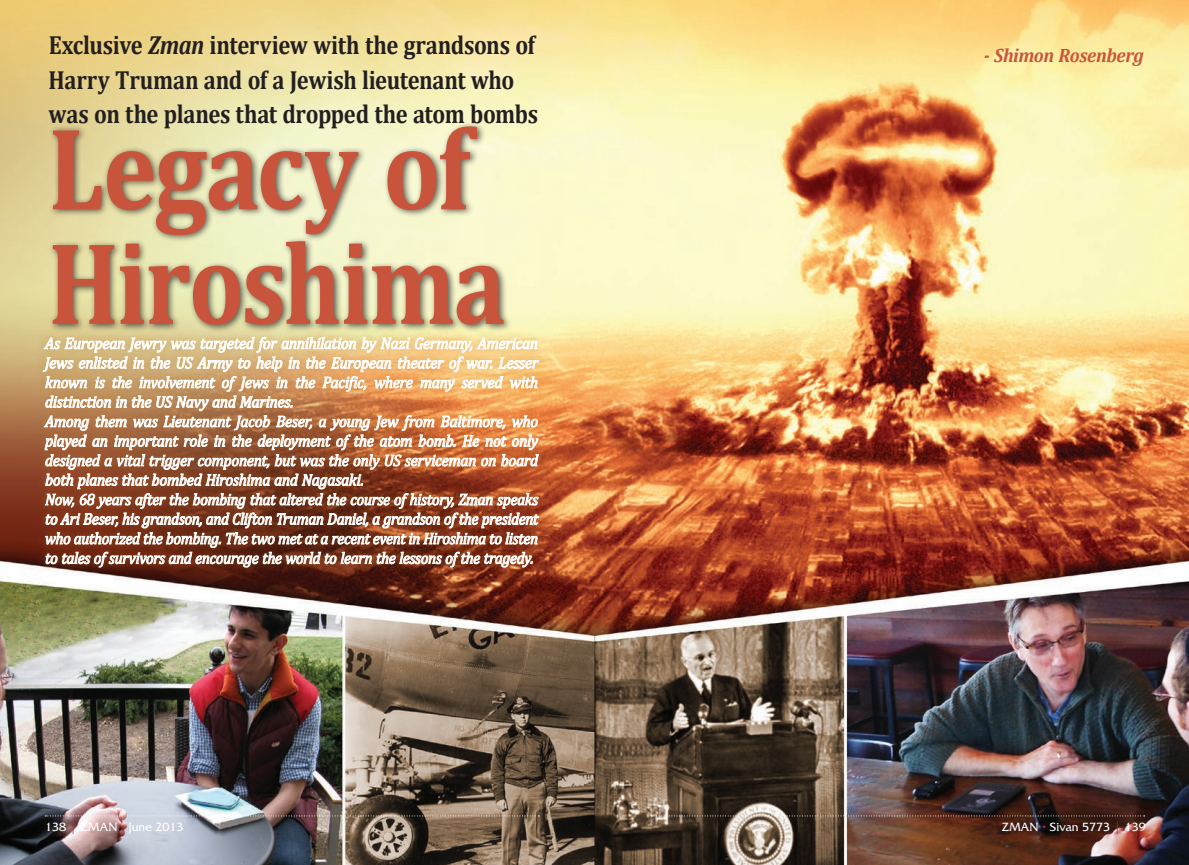
<style>
.page{position:relative;width:1189px;height:865px;background:#fff}
.page>*{position:absolute;margin:0;border:0;box-sizing:border-box;transform-origin:0 0}
.t1{font:700 118px "Cambria";letter-spacing:-.02em;color:#c9543c;scale:.83 1}
.t2{font:700 118px "Cambria";letter-spacing:-.02em;color:#c9543c;scale:.86 1}
.t3{font:700 26.25px/34.2px "Cambria";letter-spacing:-.015em;color:#231f20;scale:.86 1}
.t4{font:italic 700 19.38px "Cambria";letter-spacing:-.02em;color:#c9543c;scale:.95 1}
.t5{font:italic 16.25px/19.5px "Cambria";letter-spacing:-.02em;color:#fff;scale:.95 1}
.t6{font:12.5px "Friz Quadrata";color:#fff}
.s1{font-style:italic}
.s2{color:#d1232a}
</style>
<div class="page">
<img style="left:0;top:0;width:1188px;height:864px">
<div style="left:48px;top:122px;width:464px;height:211px;background:#231f20;opacity:.75"></div>
<div style="left:34px;top:328px;width:513px;height:248px;background:#c77d29;opacity:.91"></div>
<img style="left:43px;top:336px;width:496px;height:231px">
<svg style="left:45px;top:815px;width:494px;height:1px"></svg>
<svg style="left:651px;top:815px;width:493px;height:1px"></svg>
<h2 class="t3" style="left:49px;top:27px;width:570px">Exclusive <span class="s1">Zman</span> interview with the grandsons of<br>Harry Truman and of a Jewish lieutenant who was on the planes that dropped the atom bombs</h2>
<h1 class="t2" style="left:48px;top:97px;width:492px">Legacy of</h1>
<h1 class="t1" style="left:48px;top:211px;width:553px">Hiroshima</h1>
<p class="t5" style="left:45px;top:352px;width:520px">Jews enlisted in the US Army to help in the European theater of war. Lesser known is the involvement of Jews in the Pacific, where many served with distinction in the US Navy and Marines.<br>Among them was Lieutenant Jacob Beser, a young Jew from Baltimore, who played an important role in the deployment of the atom bomb. He not only designed a vital trigger component, but was the only US serviceman on board both planes that bombed Hiroshima and Nagasaki.<br>Now, 68 years after the bombing that altered the course of history, Zman speaks to Ari Beser, his grandson, and Clifton Truman Daniel, a grandson of the president who authorized the bombing. The two met at a recent event in Hiroshima to listen to tales of survivors and encourage the world to learn the lessons of the tragedy.</p>
<p class="t5" style="left:45px;top:333px;width:520px">As European Jewry was targeted for annihilation by Nazi Germany, American</p>
<p class="t4" style="left:983px;top:43px;width:170px">- Shimon Rosenberg</p>
<p class="t6" style="left:45px;top:819px;width:140px">138 <span class="s2">|</span> ZMAN <span class="s2">•</span> June 2013</p>
<p class="t6" style="left:1001px;top:819px;width:145px">ZMAN <span class="s2">•</span> Sivan 5773 <span class="s2">|</span> 139</p>
</div>
